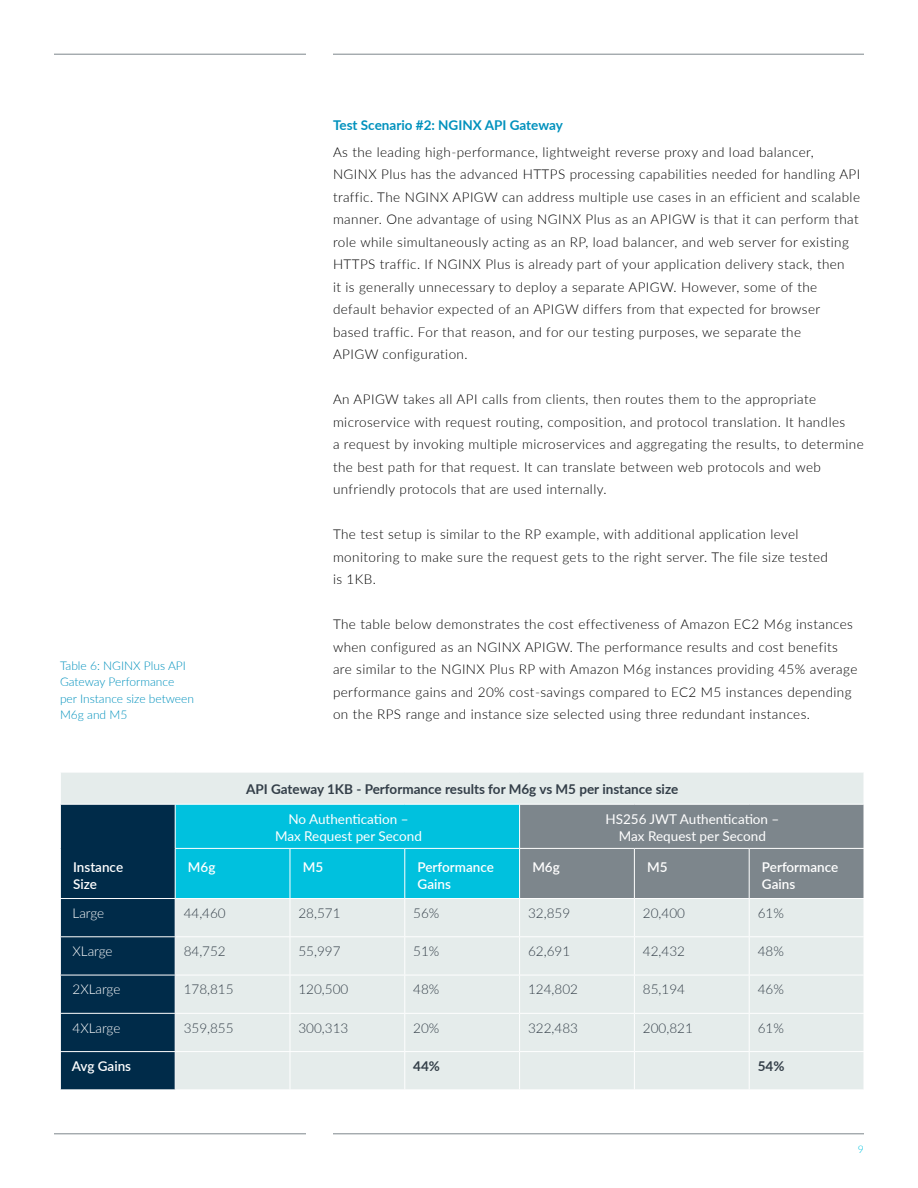
<style>
.page{position:relative;width:918px;height:1188px;background:#fff}
.page>*{position:absolute;margin:0;border:0;box-sizing:border-box;transform-origin:0 0}
.t1{font:300 13.5px/22.5px "Lato";letter-spacing:.03em;color:#000}
.t2{font:300 13.5px "Lato";color:#333e48}
.t3{font:13.5px/16.5px "Lato";color:#fff;text-align:center}
.t4{font:700 13.5px "Lato";color:#333e48}
.t5{font:600 13.5px/16.5px "Lato";color:#fff}
.t6{font:700 13.5px "Lato";color:#0091bd}
.t7{font:300 13.5px "Lato";color:#fff}
.t8{font:300 12px/16.5px "Lato";color:#0091bd}
.t9{font:300 10.5px "Lato";color:#00c1de}
</style>
<div class="page">
<hr style="left:333px;top:54px;width:531px;height:1px;background:#7d868c">
<hr style="left:54px;top:54px;width:252px;height:1px;background:#7d868c">
<hr style="left:333px;top:1134px;width:531px;height:1px;background:#7d868c">
<hr style="left:54px;top:1134px;width:252px;height:1px;background:#7d868c">
<div style="left:61px;top:773px;width:803px;height:31px;background:#e5eceb"></div>
<svg style="left:61px;top:805px;width:803px;height:284px;background:#95bcc4"></svg>
<hr style="left:175px;top:848px;width:115px;height:1px;background:#fff">
<hr style="left:290px;top:848px;width:115px;height:1px;background:#fff">
<hr style="left:405px;top:848px;width:115px;height:1px;background:#fff">
<hr style="left:520px;top:848px;width:114px;height:1px;background:#fff">
<hr style="left:634px;top:848px;width:115px;height:1px;background:#fff">
<hr style="left:749px;top:848px;width:115px;height:1px;background:#fff">
<hr style="left:175px;top:805px;width:1px;height:43px;background:#fff">
<hr style="left:175px;top:849px;width:1px;height:49px;background:#fff">
<hr style="left:290px;top:849px;width:1px;height:49px;background:#fff">
<hr style="left:519px;top:805px;width:1px;height:43px;background:#fff">
<hr style="left:404px;top:849px;width:1px;height:49px;background:#fff">
<hr style="left:519px;top:849px;width:1px;height:49px;background:#fff">
<hr style="left:634px;top:849px;width:1px;height:49px;background:#fff">
<hr style="left:749px;top:849px;width:1px;height:49px;background:#fff">
<hr style="left:175px;top:899px;width:1px;height:37px;background:#fff">
<hr style="left:290px;top:899px;width:1px;height:37px;background:#fff">
<hr style="left:404px;top:899px;width:1px;height:37px;background:#fff">
<hr style="left:519px;top:899px;width:1px;height:37px;background:#fff">
<hr style="left:634px;top:899px;width:1px;height:37px;background:#fff">
<hr style="left:749px;top:899px;width:1px;height:37px;background:#fff">
<hr style="left:175px;top:937px;width:1px;height:38px;background:#fff">
<hr style="left:175px;top:975px;width:1px;height:38px;background:#fff">
<hr style="left:175px;top:1014px;width:1px;height:37px;background:#fff">
<hr style="left:175px;top:1052px;width:1px;height:37px;background:#fff">
<hr style="left:290px;top:937px;width:1px;height:38px;background:#fff">
<hr style="left:290px;top:975px;width:1px;height:38px;background:#fff">
<hr style="left:290px;top:1014px;width:1px;height:37px;background:#fff">
<hr style="left:290px;top:1052px;width:1px;height:37px;background:#fff">
<hr style="left:404px;top:937px;width:1px;height:38px;background:#fff">
<hr style="left:519px;top:937px;width:1px;height:38px;background:#fff">
<hr style="left:634px;top:937px;width:1px;height:38px;background:#fff">
<hr style="left:749px;top:937px;width:1px;height:38px;background:#fff">
<hr style="left:404px;top:975px;width:1px;height:38px;background:#fff">
<hr style="left:519px;top:975px;width:1px;height:38px;background:#fff">
<hr style="left:634px;top:975px;width:1px;height:38px;background:#fff">
<hr style="left:749px;top:975px;width:1px;height:38px;background:#fff">
<hr style="left:404px;top:1014px;width:1px;height:37px;background:#fff">
<hr style="left:519px;top:1014px;width:1px;height:37px;background:#fff">
<hr style="left:634px;top:1014px;width:1px;height:37px;background:#fff">
<hr style="left:749px;top:1014px;width:1px;height:37px;background:#fff">
<hr style="left:404px;top:1052px;width:1px;height:37px;background:#fff">
<hr style="left:519px;top:1052px;width:1px;height:37px;background:#fff">
<hr style="left:634px;top:1052px;width:1px;height:37px;background:#fff">
<hr style="left:749px;top:1052px;width:1px;height:37px;background:#fff">
<hr style="left:60px;top:898px;width:115px;height:1px;background:#fff">
<hr style="left:175px;top:898px;width:115px;height:1px;background:#fff">
<hr style="left:290px;top:898px;width:115px;height:1px;background:#fff">
<hr style="left:405px;top:898px;width:115px;height:1px;background:#fff">
<hr style="left:520px;top:898px;width:114px;height:1px;background:#fff">
<hr style="left:634px;top:898px;width:115px;height:1px;background:#fff">
<hr style="left:749px;top:898px;width:115px;height:1px;background:#fff">
<hr style="left:60px;top:936px;width:115px;height:1px;background:#fff">
<hr style="left:175px;top:936px;width:115px;height:1px;background:#fff">
<hr style="left:290px;top:936px;width:115px;height:1px;background:#fff">
<hr style="left:405px;top:936px;width:115px;height:1px;background:#fff">
<hr style="left:520px;top:936px;width:114px;height:1px;background:#fff">
<hr style="left:634px;top:936px;width:115px;height:1px;background:#fff">
<hr style="left:749px;top:936px;width:115px;height:1px;background:#fff">
<hr style="left:60px;top:975px;width:115px;height:1px;background:#fff">
<hr style="left:60px;top:1013px;width:115px;height:1px;background:#fff">
<hr style="left:60px;top:1051px;width:115px;height:1px;background:#fff">
<hr style="left:175px;top:975px;width:115px;height:1px;background:#fff">
<hr style="left:175px;top:1013px;width:115px;height:1px;background:#fff">
<hr style="left:175px;top:1051px;width:115px;height:1px;background:#fff">
<hr style="left:290px;top:975px;width:115px;height:1px;background:#fff">
<hr style="left:405px;top:975px;width:115px;height:1px;background:#fff">
<hr style="left:520px;top:975px;width:114px;height:1px;background:#fff">
<hr style="left:634px;top:975px;width:115px;height:1px;background:#fff">
<hr style="left:749px;top:975px;width:115px;height:1px;background:#fff">
<hr style="left:290px;top:1013px;width:115px;height:1px;background:#fff">
<hr style="left:405px;top:1013px;width:115px;height:1px;background:#fff">
<hr style="left:520px;top:1013px;width:114px;height:1px;background:#fff">
<hr style="left:634px;top:1013px;width:115px;height:1px;background:#fff">
<hr style="left:749px;top:1013px;width:115px;height:1px;background:#fff">
<hr style="left:290px;top:1051px;width:115px;height:1px;background:#fff">
<hr style="left:405px;top:1051px;width:115px;height:1px;background:#fff">
<hr style="left:520px;top:1051px;width:114px;height:1px;background:#fff">
<hr style="left:634px;top:1051px;width:115px;height:1px;background:#fff">
<hr style="left:749px;top:1051px;width:115px;height:1px;background:#fff">
<p class="t8" style="left:60px;top:657px;width:136px">Table 6: NGINX Plus API<br>Gateway Performance per Instance size between<br>M6g and M5</p>
<p class="t6" style="left:333px;top:115px;width:231px">Test Scenario #2: NGINX API Gateway</p>
<p class="t1" style="left:333px;top:140px;width:529px">As the leading high-performance, lightweight reverse proxy and load balancer, NGINX Plus has the advanced HTTPS processing capabilities needed for handling API traffic. The NGINX APIGW can address multiple use cases in an efficient and scalable manner. One advantage of using NGINX Plus as an APIGW is that it can perform that role while simultaneously acting as an RP, load balancer, and web server for existing HTTPS traffic. If NGINX Plus is already part of your application delivery stack, then<br>it is generally unnecessary to deploy a separate APIGW. However, some of the default behavior expected of an APIGW differs from that expected for browser<br>based traffic. For that reason, and for our testing purposes, we separate the<br>APIGW configuration.</p>
<p class="t1" style="left:333px;top:388px;width:532px">An APIGW takes all API calls from clients, then routes them to the appropriate microservice with request routing, composition, and protocol translation. It handles<br>a request by invoking multiple microservices and aggregating the results, to determine the best path for that request. It can translate between web protocols and web unfriendly protocols that are used internally.</p>
<p class="t1" style="left:333px;top:523px;width:496px">The test setup is similar to the RP example, with additional application level monitoring to make sure the request gets to the right server. The file size tested is 1KB.</p>
<p class="t1" style="left:333px;top:613px;width:526px">The table below demonstrates the cost effectiveness of Amazon EC2 M6g instances when configured as an NGINX APIGW. The performance results and cost benefits are similar to the NGINX Plus RP with Amazon M6g instances providing 45% average performance gains and 20% cost-savings compared to EC2 M5 instances depending on the RPS range and instance size selected using three redundant instances.</p>
<p class="t4" style="left:246px;top:779px;width:434px">API Gateway 1KB - Performance results for M6g vs M5 per instance size</p>
<p class="t3" style="left:605px;top:810px;width:176px">HS256 JWT Authentication –<br>Max Request per Second</p>
<p class="t3" style="left:275px;top:810px;width:148px">No Authentication –<br>Max Request per Second</p>
<p class="t5" style="left:73px;top:858px;width:52px">Instance<br>Size</p>
<p class="t5" style="left:188px;top:858px;width:29px">M6g</p>
<p class="t5" style="left:303px;top:858px;width:22px">M5</p>
<p class="t5" style="left:418px;top:858px;width:78px">Performance<br>Gains</p>
<p class="t5" style="left:532px;top:858px;width:29px">M6g</p>
<p class="t5" style="left:647px;top:858px;width:22px">M5</p>
<p class="t5" style="left:762px;top:858px;width:78px">Performance<br>Gains</p>
<p class="t7" style="left:73px;top:904px;width:33px">Large</p>
<p class="t2" style="left:184px;top:904px;width:44px">44,460</p>
<p class="t2" style="left:298px;top:904px;width:44px">28,571</p>
<p class="t2" style="left:413px;top:904px;width:28px">56%</p>
<p class="t2" style="left:528px;top:904px;width:44px">32,859</p>
<p class="t2" style="left:643px;top:904px;width:44px">20,400</p>
<p class="t2" style="left:758px;top:904px;width:28px">61%</p>
<p class="t7" style="left:73px;top:942px;width:42px">XLarge</p>
<p class="t2" style="left:184px;top:942px;width:44px">84,752</p>
<p class="t2" style="left:298px;top:942px;width:44px">55,997</p>
<p class="t2" style="left:413px;top:942px;width:28px">51%</p>
<p class="t2" style="left:528px;top:942px;width:44px">62,691</p>
<p class="t2" style="left:643px;top:942px;width:44px">42,432</p>
<p class="t2" style="left:758px;top:942px;width:28px">48%</p>
<p class="t7" style="left:73px;top:980px;width:49px">2XLarge</p>
<p class="t2" style="left:184px;top:980px;width:51px">178,815</p>
<p class="t2" style="left:298px;top:980px;width:51px">120,500</p>
<p class="t2" style="left:413px;top:980px;width:28px">48%</p>
<p class="t2" style="left:528px;top:980px;width:51px">124,802</p>
<p class="t2" style="left:643px;top:980px;width:44px">85,194</p>
<p class="t2" style="left:758px;top:980px;width:28px">46%</p>
<p class="t7" style="left:73px;top:1018px;width:49px">4XLarge</p>
<p class="t2" style="left:184px;top:1018px;width:51px">359,855</p>
<p class="t2" style="left:298px;top:1018px;width:51px">300,313</p>
<p class="t2" style="left:413px;top:1018px;width:28px">20%</p>
<p class="t2" style="left:528px;top:1018px;width:51px">322,483</p>
<p class="t2" style="left:643px;top:1018px;width:51px">200,821</p>
<p class="t2" style="left:758px;top:1018px;width:28px">61%</p>
<p class="t5" style="left:72px;top:1057px;width:61px">Avg Gains</p>
<p class="t4" style="left:413px;top:1056px;width:28px">44%</p>
<p class="t4" style="left:758px;top:1056px;width:28px">54%</p>
<p class="t9" style="left:858px;top:1142px;width:8px">9</p>
</div>
